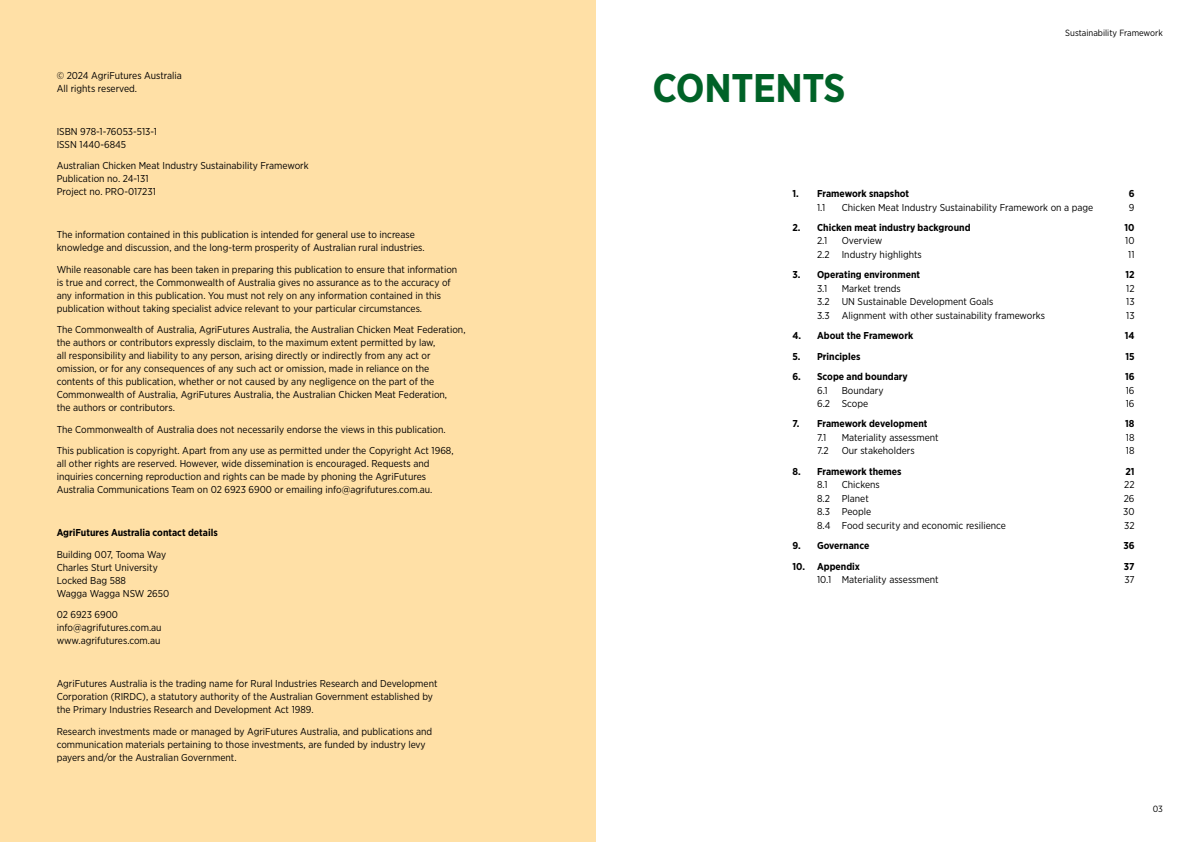
<style>
.page{position:relative;width:1191px;height:842px;background:#fff}
.page>*{position:absolute;margin:0;border:0;box-sizing:border-box;transform-origin:0 0}
.t1{font:700 40px "Gotham Narrow";letter-spacing:-.01em;color:#006227}
.t2{font:10px/13px "Gotham Narrow";color:#000}
.t3{font:700 10px "Gotham Narrow";color:#000}
.t4{font:9px "Gotham Narrow";color:#000}
</style>
<div class="page">
<div style="left:0;top:0;width:595px;height:842px;background:#ffe0a6"></div>
<p class="t2" style="left:57px;top:69px;width:127px">© 2024 AgriFutures Australia<br>All rights reserved.</p>
<p class="t2" style="left:57px;top:125px;width:102px">ISBN 978-1-76053-513-1<br>ISSN 1440-6845</p>
<p class="t2" style="left:57px;top:160px;width:253px">Australian Chicken Meat Industry Sustainability Framework<br>Publication no. 24-131<br>Project no. PRO-017231</p>
<p class="t2" style="left:57px;top:229px;width:369px">The information contained in this publication is intended for general use to increase knowledge and discussion, and the long-term prosperity of Australian rural industries.</p>
<p class="t2" style="left:57px;top:263px;width:402px">While reasonable care has been taken in preparing this publication to ensure that information is true and correct, the Commonwealth of Australia gives no assurance as to the accuracy of any information in this publication. You must not rely on any information contained in this publication without taking specialist advice relevant to your particular circumstances.</p>
<p class="t2" style="left:57px;top:324px;width:410px">The Commonwealth of Australia, AgriFutures Australia, the Australian Chicken Meat Federation, the authors or contributors expressly disclaim, to the maximum extent permitted by law,<br>all responsibility and liability to any person, arising directly or indirectly from any act or omission, or for any consequences of any such act or omission, made in reliance on the contents of this publication, whether or not caused by any negligence on the part of the Commonwealth of Australia, AgriFutures Australia, the Australian Chicken Meat Federation,<br>the authors or contributors.</p>
<p class="t2" style="left:57px;top:419px;width:398px;line-height:21.5px">The Commonwealth of Australia does not necessarily endorse the views in this publication.<br>This publication is copyright. Apart from any use as permitted under the Copyright Act 1968,</p>
<p class="t2" style="left:57px;top:458px;width:377px">all other rights are reserved. However, wide dissemination is encouraged. Requests and inquiries concerning reproduction and rights can be made by phoning the AgriFutures<br>Australia Communications Team on 02 6923 6900 or emailing info@agrifutures.com.au.</p>
<p class="t3" style="left:57px;top:528px;width:162px">AgriFutures Australia contact details</p>
<p class="t2" style="left:57px;top:548px;width:114px">Building 007, Tooma Way<br>Charles Sturt University<br>Locked Bag 588<br>Wagga Wagga NSW 2650</p>
<p class="t2" style="left:57px;top:609px;width:106px">02 6923 6900 info@agrifutures.com.au www.agrifutures.com.au</p>
<p class="t2" style="left:57px;top:678px;width:382px">AgriFutures Australia is the trading name for Rural Industries Research and Development<br>Corporation (RIRDC), a statutory authority of the Australian Government established by the Primary Industries Research and Development Act 1989.</p>
<p class="t2" style="left:57px;top:725px;width:377px">Research investments made or managed by AgriFutures Australia, and publications and communication materials pertaining to those investments, are funded by industry levy payers and/or the Australian Government.</p>
<h1 class="t1" style="left:652px;top:70px;width:195px">CONTENTS</h1>
<p class="t4" style="left:1065px;top:28px;width:99px">Sustainability Framework</p>
<p class="t3" style="left:792px;top:189px;width:118px">1. Framework snapshot</p>
<p class="t3" style="left:1128px;top:189px;width:7px">6</p>
<p class="t2" style="left:817px;top:201px;width:10px">1.1</p>
<p class="t2" style="left:841px;top:201px;width:253px">Chicken Meat Industry Sustainability Framework on a page</p>
<p class="t2" style="left:1129px;top:201px;width:7px">9</p>
<p class="t3" style="left:792px;top:223px;width:180px">2. Chicken meat industry background</p>
<p class="t3" style="left:1124px;top:223px;width:12px">10</p>
<p class="t2" style="left:817px;top:235px;width:12px">2.1</p>
<p class="t2" style="left:841px;top:235px;width:42px">Overview</p>
<p class="t2" style="left:1125px;top:235px;width:11px">10</p>
<p class="t2" style="left:817px;top:248px;width:106px">2.2 Industry highlights</p>
<p class="t2" style="left:1128px;top:248px;width:8px">11</p>
<p class="t3" style="left:792px;top:270px;width:129px">3. Operating environment</p>
<p class="t3" style="left:1125px;top:270px;width:11px">12</p>
<p class="t2" style="left:817px;top:282px;width:12px">3.1</p>
<p class="t2" style="left:841px;top:282px;width:61px">Market trends</p>
<p class="t2" style="left:1126px;top:282px;width:10px">12</p>
<p class="t2" style="left:817px;top:296px;width:178px">3.2 UN Sustainable Development Goals</p>
<p class="t2" style="left:1126px;top:296px;width:10px">13</p>
<p class="t2" style="left:817px;top:309px;width:230px">3.3 Alignment with other sustainability frameworks</p>
<p class="t2" style="left:1126px;top:309px;width:10px">13</p>
<p class="t3" style="left:792px;top:331px;width:122px">4. About the Framework</p>
<p class="t3" style="left:1124px;top:331px;width:11px">14</p>
<p class="t3" style="left:792px;top:352px;width:70px">5. Principles</p>
<p class="t3" style="left:1125px;top:352px;width:11px">15</p>
<p class="t3" style="left:792px;top:372px;width:117px">6. Scope and boundary</p>
<p class="t3" style="left:1125px;top:372px;width:11px">16</p>
<p class="t2" style="left:817px;top:384px;width:12px">6.1</p>
<p class="t2" style="left:841px;top:384px;width:43px">Boundary</p>
<p class="t2" style="left:1125px;top:384px;width:10px">16</p>
<p class="t2" style="left:817px;top:397px;width:53px">6.2 Scope</p>
<p class="t2" style="left:1125px;top:397px;width:10px">16</p>
<p class="t3" style="left:792px;top:419px;width:136px">7. Framework development</p>
<p class="t3" style="left:1125px;top:419px;width:11px">18</p>
<p class="t2" style="left:817px;top:431px;width:11px">7.1</p>
<p class="t2" style="left:841px;top:431px;width:98px">Materiality assessment</p>
<p class="t2" style="left:1126px;top:431px;width:10px">18</p>
<p class="t2" style="left:817px;top:445px;width:13px">7.2</p>
<p class="t2" style="left:841px;top:445px;width:74px">Our stakeholders</p>
<p class="t2" style="left:1126px;top:445px;width:10px">18</p>
<p class="t3" style="left:792px;top:467px;width:111px">8. Framework themes</p>
<p class="t3" style="left:1125px;top:467px;width:11px">21</p>
<p class="t2" style="left:817px;top:479px;width:12px">8.1</p>
<p class="t2" style="left:841px;top:479px;width:40px">Chickens</p>
<p class="t2" style="left:1124px;top:479px;width:12px">22</p>
<p class="t2" style="left:817px;top:492px;width:53px">8.2 Planet</p>
<p class="t2" style="left:1123px;top:492px;width:12px">26</p>
<p class="t2" style="left:817px;top:506px;width:56px">8.3 People</p>
<p class="t2" style="left:1123px;top:506px;width:13px">30</p>
<p class="t2" style="left:817px;top:519px;width:190px">8.4 Food security and economic resilience</p>
<p class="t2" style="left:1124px;top:519px;width:12px">32</p>
<p class="t3" style="left:792px;top:541px;width:79px">9. Governance</p>
<p class="t3" style="left:1123px;top:541px;width:13px">36</p>
<p class="t3" style="left:792px;top:561px;width:69px">10. Appendix</p>
<p class="t3" style="left:1124px;top:561px;width:12px">37</p>
<p class="t2" style="left:817px;top:573px;width:123px">10.1 Materiality assessment</p>
<p class="t2" style="left:1124px;top:573px;width:12px">37</p>
<p class="t4" style="left:1152px;top:805px;width:12px">03</p>
</div>
